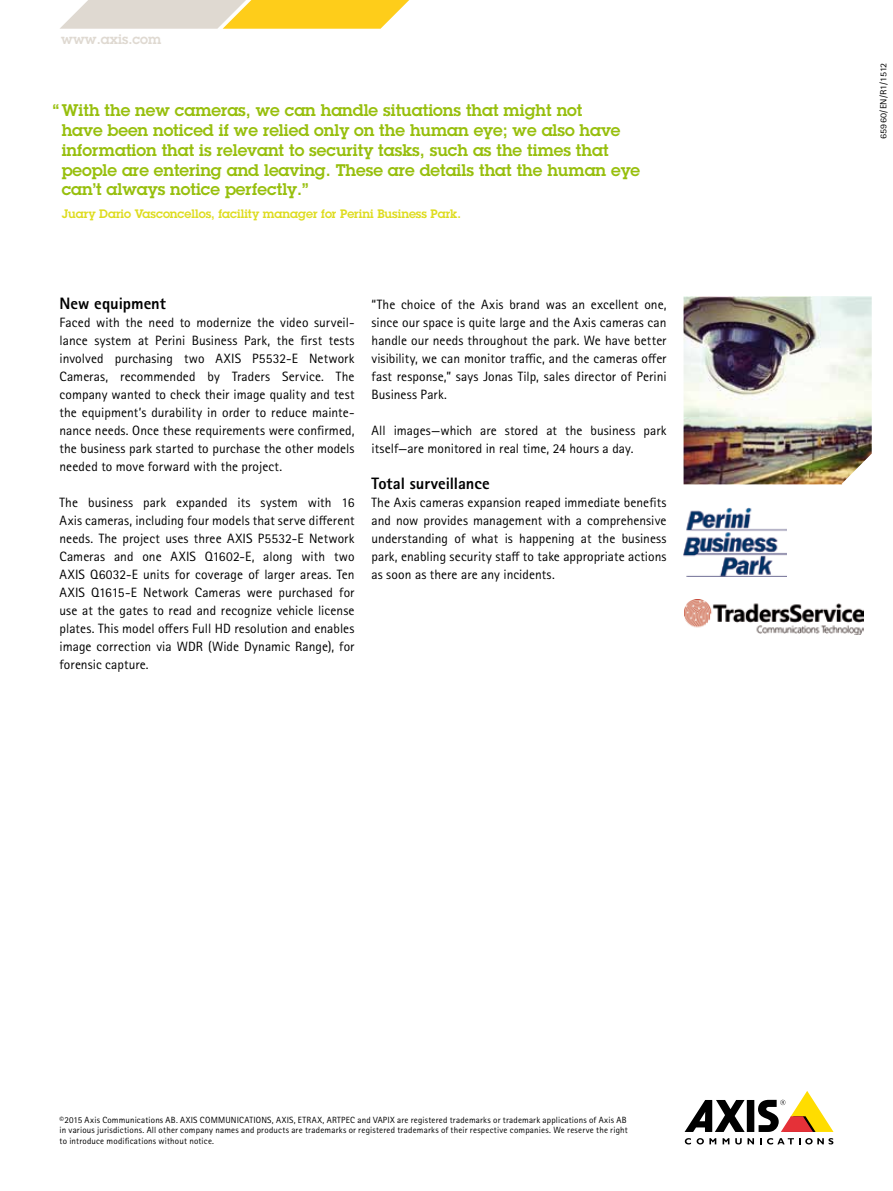
<style>
.page{position:relative;width:893px;height:1191px;background:#fff}
.page>*{position:absolute;margin:0;border:0;box-sizing:border-box;transform-origin:0 0}
.t1{font:600 16.5px/19.8px "Lubalin Graph ECG";color:#97bf0d}
.t2{font:800 16.5px "Rotis Sans Serif Pro";letter-spacing:-.005em;color:#000}
.t3{font:13.5px/18px "Rotis Sans Serif Pro";letter-spacing:.005em;color:#000;text-align:justify}
.t4{font:600 13.5px "Lubalin Graph ECG";color:#dfd9d1}
.t5{font:600 12px "Lubalin Graph ECG";color:#dedc1e}
.t6{font:9px/10.8px "Rotis Sans Serif Pro";letter-spacing:.02em;color:#000}
.t7{font:9px "Rotis Sans Serif Pro";letter-spacing:.02em;color:#000;scale:1.12 1}
</style>
<div class="page">
<div style="left:747px;top:1100px;width:7px;height:32px;background:#000"></div>
<svg style="left:685px;top:1100px;width:60px;height:32px"></svg>
<svg style="left:758px;top:1091px;width:75px;height:41px"></svg>
<svg style="left:685px;top:1138px;width:6px;height:6px"></svg>
<svg style="left:697px;top:1138px;width:19px;height:6px"></svg>
<svg style="left:723px;top:1138px;width:6px;height:6px"></svg>
<svg style="left:735px;top:1138px;width:19px;height:6px"></svg>
<svg style="left:760px;top:1138px;width:73px;height:6px"></svg>
<svg style="left:60px;top:0;width:349px;height:29px;background:#f0d783"></svg>
<img style="left:684px;top:296px;width:188px;height:188px">
<img style="left:684px;top:508px;width:103px;height:68px">
<img style="left:685px;top:599px;width:178px;height:35px">
<p class="t4" style="left:61px;top:30px;width:102px">www.axis.com</p>
<p class="t1" style="left:62px;top:101px;width:580px;text-indent:-9px">“ With the new cameras, we can handle situations that might not<br>have been noticed if we relied only on the human eye; we also have information that is relevant to security tasks, such as the times that people are entering and leaving. These are details that the human eye can’t always notice perfectly.”</p>
<p class="t5" style="left:62px;top:206px;width:401px">Juary Dario Vasconcellos, facility manager for Perini Business Park.</p>
<p class="t2" style="left:60px;top:293px;width:108px">New equipment</p>
<p class="t3" style="left:60px;top:314px;width:296px">Faced with the need to modernize the video surveil&shy;lance system at Perini Business Park, the first tests involved purchasing two AXIS P5532-E Network Cameras, recommended by Traders Service. The company wanted to check their image quality and test the equipment’s durability in order to reduce mainte&shy;nance needs. Once these requirements were confirmed, the business park started to purchase the other models needed to move forward with the project.</p>
<p class="t3" style="left:60px;top:494px;width:297px">The business park expanded its system with 16<br>Axis cameras, including four models that serve different needs. The project uses three AXIS P5532-E Network Cameras and one AXIS Q1602-E, along with two AXIS Q6032-E units for coverage of larger areas. Ten AXIS Q1615-E Network Cameras were purchased for use at the gates to read and recognize vehicle license plates. This model offers Full HD resolution and enables image correction via WDR (Wide Dynamic Range), for forensic capture.</p>
<p class="t3" style="left:372px;top:296px;width:297px">“The choice of the Axis brand was an excellent one, since our space is quite large and the Axis cameras can handle our needs throughout the park. We have better visibility, we can monitor traffic, and the cameras offer fast response,” says Jonas Tilp, sales director of Perini Business Park.</p>
<p class="t3" style="left:372px;top:422px;width:296px">All images—which are stored at the business park itself—are monitored in real time, 24 hours a day.</p>
<p class="t2" style="left:372px;top:473px;width:120px">Total surveillance</p>
<p class="t3" style="left:372px;top:494px;width:296px">The Axis cameras expansion reaped immediate benefits and now provides management with a comprehensive understanding of what is happening at the business park, enabling security staff to take appropriate actions as soon as there are any incidents.</p>
<p class="t6" style="left:60px;top:1114px;width:570px">©2015 Axis Communications AB. AXIS COMMUNICATIONS, AXIS, ETRAX, ARTPEC and VAPIX are registered trademarks or trademark applications of Axis AB in various jurisdictions. All other company names and products are trademarks or registered trademarks of their respective companies. We reserve the right to introduce modifications without notice.</p>
<p class="t7" style="left:878px;top:139px;width:70px;rotate:-90deg">65960/EN/R1/1512</p>
</div>
